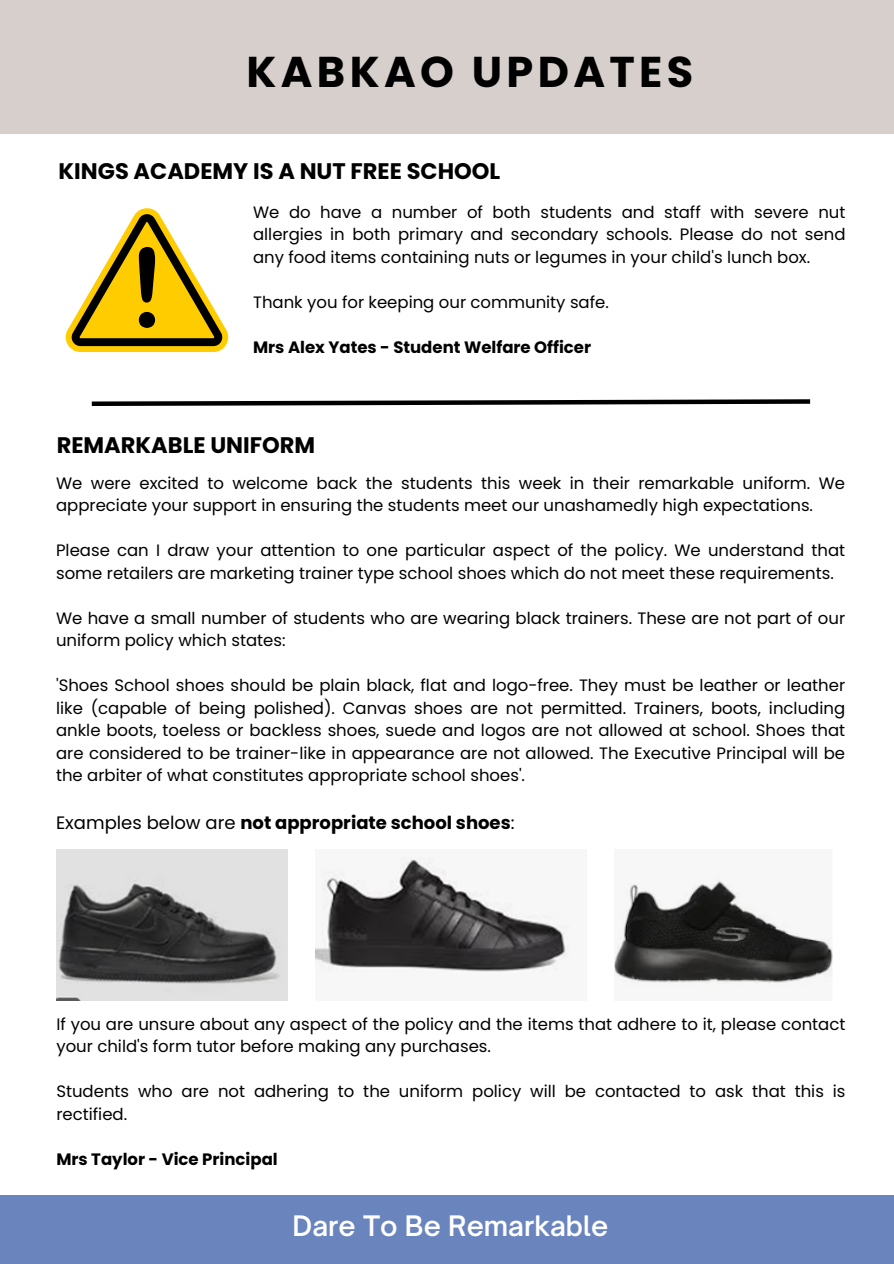
<style>
.page{position:relative;width:894px;height:1264px;background:#fff}
.page>*{position:absolute;margin:0;border:0;box-sizing:border-box;transform-origin:0 0}
.t1{font:700 43.05px "Poppins";letter-spacing:.1em;color:#000}
.t2{font:600 27px "Open Sauce One";color:#fff}
.t3{font:700 22.5px "Poppins";color:#000}
.t4{font:700 18px "Poppins";color:#000}
.t5{font:16.5px/22.5px "Poppins";color:#000}
.t6{font:700 16.5px "Poppins";color:#000}
.s1{font-weight:400}
</style>
<div class="page">
<div style="left:0;top:1194px;width:893px;height:69px;background:#6a84be"></div>
<div style="left:0;top:0;width:893px;height:134px;background:#d6cfcc"></div>
<img style="left:56px;top:849px;width:231px;height:151px">
<img style="left:315px;top:857px;width:254px;height:115px">
<img style="left:614px;top:879px;width:219px;height:107px">
<svg style="left:91px;top:399px;width:720px;height:7px"></svg>
<svg style="left:65px;top:208px;width:164px;height:144px"></svg>
<h3 class="t1" style="left:246px;top:41px;width:448px">KABKAO UPDATES</h3>
<h4 class="t3" style="left:59px;top:155px;width:443px">KINGS ACADEMY IS A NUT FREE SCHOOL</h4>
<p class="t5" style="left:253px;top:201px;width:593px;text-align:justify">We do have a number of both students and staff with severe nut allergies in both primary and secondary schools. Please do not send any food items containing nuts or legumes in your child's lunch box.</p>
<p class="t5" style="left:253px;top:291px;width:357px">Thank you for keeping our community safe.</p>
<p class="t6" style="left:253px;top:335px;width:339px">Mrs Alex Yates - Student Welfare Officer</p>
<p class="t3" style="left:57px;top:429px;width:260px">REMARKABLE UNIFORM</p>
<p class="t5" style="left:56px;top:471px;width:790px">We were excited to welcome back the students this week in their remarkable uniform. We appreciate your support in ensuring the students meet our unashamedly high expectations.</p>
<p class="t5" style="left:56px;top:539px;width:790px">Please can I draw your attention to one particular aspect of the policy. We understand that some retailers are marketing trainer type school shoes which do not meet these requirements.</p>
<p class="t5" style="left:56px;top:606px;width:790px">We have a small number of students who are wearing black trainers. These are not part of our uniform policy which states:</p>
<h4 class="t5" style="left:56px;top:674px;width:790px;text-align:justify">'Shoes School shoes should be plain black, flat and logo-free. They must be leather or leather like (capable of being polished). Canvas shoes are not permitted. Trainers, boots, including ankle boots, toeless or backless shoes, suede and logos are not allowed at school. Shoes that are considered to be trainer-like in appearance are not allowed. The Executive Principal will be the arbiter of what constitutes appropriate school shoes'.</h4>
<h3 class="t4" style="left:56px;top:809px;width:460px"><span class="s1">Examples below are</span> not appropriate school shoes<span class="s1">:</span></h3>
<p class="t5" style="left:56px;top:1012px;width:790px">If you are unsure about any aspect of the policy and the items that adhere to it, please contact your child's form tutor before making any purchases.</p>
<p class="t5" style="left:56px;top:1080px;width:790px">Students who are not adhering to the uniform policy will be contacted to ask that this is rectified.</p>
<p class="t6" style="left:56px;top:1147px;width:223px">Mrs Taylor - Vice Principal</p>
<h1 class="t2" style="left:292px;top:1209px;width:317px">Dare To Be Remarkable</h1>
</div>
